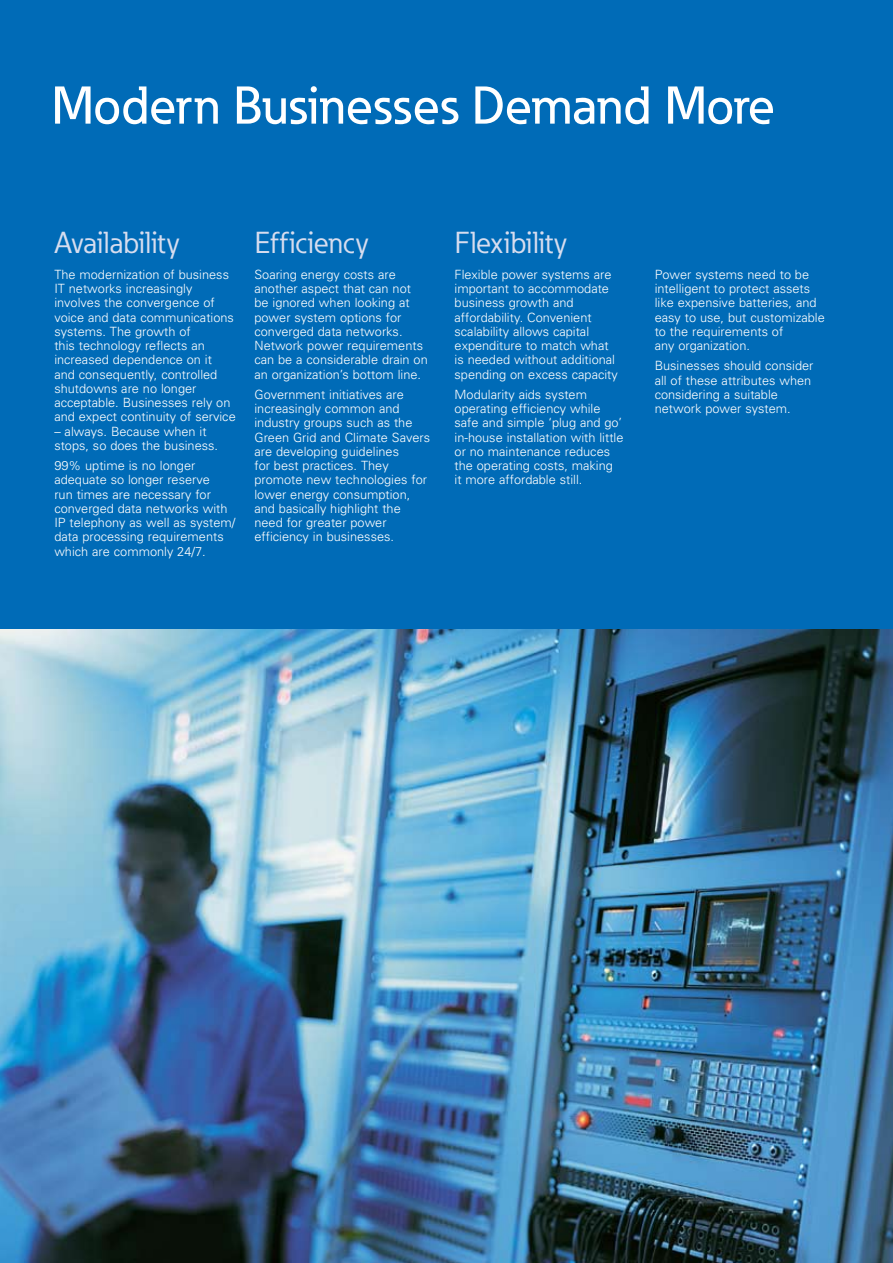
<style>
.page{position:relative;width:893px;height:1263px;background:#006bb7}
.page>*{position:absolute;margin:0;border:0;box-sizing:border-box;transform-origin:0 0}
.t1{font:500 52.5px "Eaton";color:#fff}
.t2{font:30px "Eaton";color:#d7ddef}
.t3{font:300 12.75px/14.2px "Univers";color:#fff}
</style>
<div class="page">
<img style="left:0;top:629px;width:893px;height:634px">
<h1 class="t1" style="left:51px;top:73px;width:725px">Modern Businesses Demand More</h1>
<h2 class="t2" style="left:54px;top:224px;width:126px">Availability</h2>
<p class="t3" style="left:54px;top:267px;width:183px">The modernization of business<br>IT networks increasingly involves the convergence of voice and data communications systems. The growth of<br>this technology reflects an increased dependence on it and consequently, controlled shutdowns are no longer acceptable. Businesses rely on and expect continuity of service</p>
<p class="t3" style="left:54px;top:423px;width:165px">– always. Because when it stops, so does the business.</p>
<p class="t3" style="left:54px;top:458px;width:183px">99% uptime is no longer adequate so longer reserve<br>run times are necessary for converged data networks with<br>IP telephony as well as system/ data processing requirements which are commonly 24/7.</p>
<h2 class="t2" style="left:254px;top:224px;width:115px">Efficiency</h2>
<p class="t3" style="left:254px;top:267px;width:175px">Soaring energy costs are another aspect that can not be ignored when looking at power system options for converged data networks.<br>Network power requirements can be a considerable drain on an organization’s bottom line.</p>
<p class="t3" style="left:254px;top:387px;width:177px">Government initiatives are increasingly common and industry groups such as the<br>Green Grid and Climate Savers are developing guidelines<br>for best practices. They promote new technologies for lower energy consumption, and basically highlight the need for greater power efficiency in businesses.</p>
<h2 class="t2" style="left:455px;top:224px;width:114px">Flexibility</h2>
<p class="t3" style="left:455px;top:267px;width:165px">Flexible power systems are important to accommodate business growth and affordability. Convenient scalability allows capital expenditure to match what is needed without additional spending on excess capacity</p>
<p class="t3" style="left:455px;top:387px;width:170px">Modularity aids system operating efficiency while safe and simple ‘plug and go’ in-house installation with little or no maintenance reduces the operating costs, making<br>it more affordable still.</p>
<p class="t3" style="left:655px;top:267px;width:172px">Power systems need to be intelligent to protect assets like expensive batteries, and easy to use, but customizable to the requirements of<br>any organization.</p>
<p class="t3" style="left:655px;top:358px;width:160px">Businesses should consider all of these attributes when considering a suitable network power system.</p>
</div>
